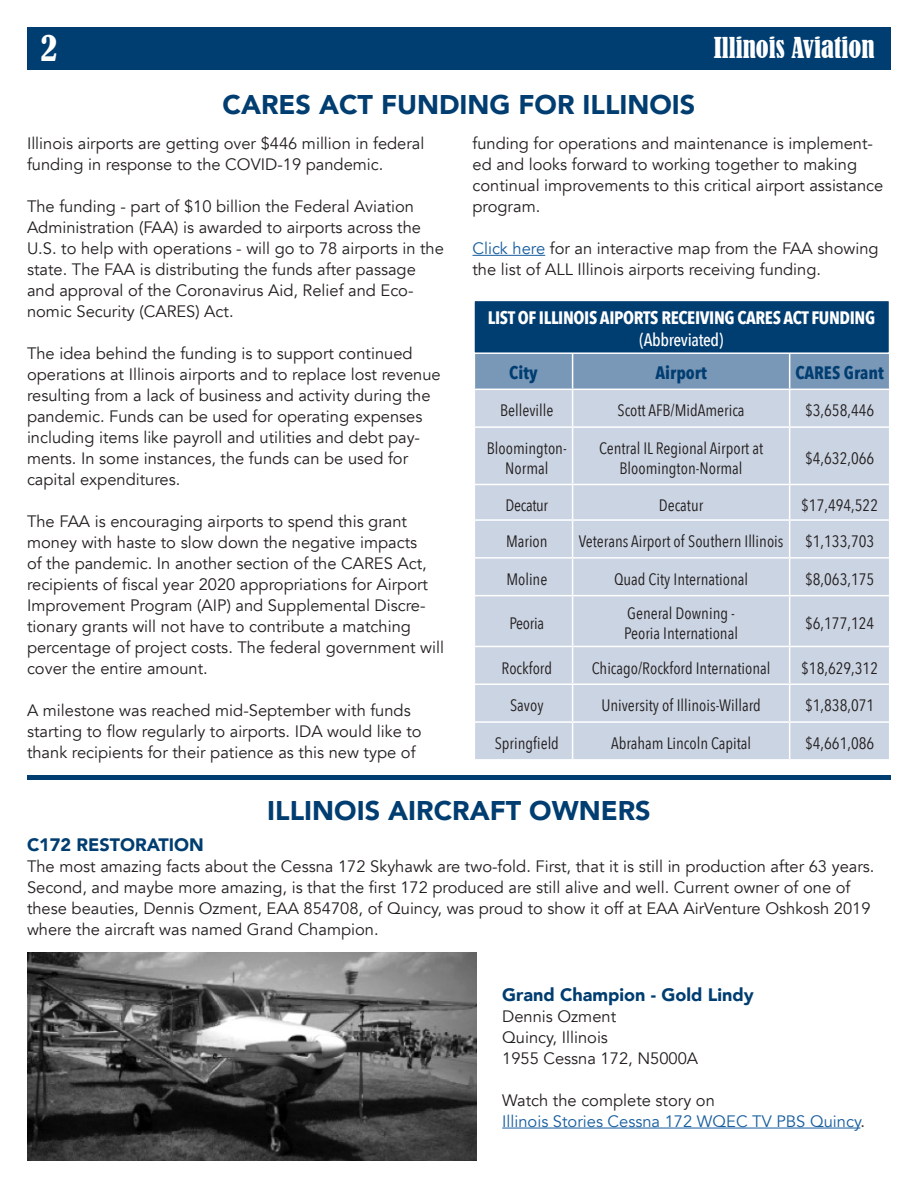
<style>
.page{position:relative;width:918px;height:1188px;background:#fff}
.page>*{position:absolute;margin:0;border:0;box-sizing:border-box;transform-origin:0 0}
.t1{font:condensed 33px "Bernard";color:#fff}
.t2{font:900 27px "Avenir";color:#003d71}
.t3{font:condensed 27px "Bernard";color:#fff}
.t4{font:700 18px "Avenir Next Condensed";letter-spacing:-.02em;color:#fff}
.t5{font:900 18px "Avenir";color:#003d71}
.t6{font:700 18px "Avenir Next Condensed";color:#003d71}
.t7{font:500 18px "Avenir Next Condensed";letter-spacing:-.02em;color:#fff}
.t8{font:16.5px/21px "Avenir";color:#231f20}
.t9{font:16.5px/19.8px "Avenir Next Condensed";color:#231f20;text-align:center}
.t10{font:16.5px/21px "Avenir";color:#175d9e}
.t11{font:16.5px "Avenir Next Condensed";letter-spacing:-.02em;color:#231f20}
.s1{color:#175d9e}
.s2{color:#231f20}
</style>
<div class="page">
<div style="left:27px;top:27px;width:864px;height:42px;background:#003d71"></div>
<hr style="left:502px;top:1128px;width:358px;height:1px;background:#175d9e">
<hr style="left:472px;top:255px;width:73px;height:1px;background:#175d9e">
<div style="left:475px;top:354px;width:414px;height:35px;background:#7997b6"></div>
<div style="left:475px;top:390px;width:414px;height:369px;background:#cbd4e2"></div>
<hr style="left:572px;top:352px;width:1px;height:37px;background:#fff">
<hr style="left:789px;top:352px;width:1px;height:37px;background:#fff">
<hr style="left:572px;top:390px;width:1px;height:36px;background:#fff">
<hr style="left:789px;top:390px;width:1px;height:36px;background:#fff">
<hr style="left:474px;top:426px;width:99px;height:2px;background:#fff">
<hr style="left:573px;top:426px;width:217px;height:2px;background:#fff">
<hr style="left:572px;top:428px;width:1px;height:56px;background:#fff">
<hr style="left:790px;top:426px;width:100px;height:2px;background:#fff">
<hr style="left:789px;top:428px;width:1px;height:56px;background:#fff">
<hr style="left:474px;top:484px;width:99px;height:1px;background:#fff">
<hr style="left:573px;top:484px;width:217px;height:1px;background:#fff">
<hr style="left:572px;top:485px;width:1px;height:34px;background:#fff">
<hr style="left:790px;top:484px;width:100px;height:1px;background:#fff">
<hr style="left:789px;top:485px;width:1px;height:34px;background:#fff">
<hr style="left:474px;top:519px;width:99px;height:2px;background:#fff">
<hr style="left:573px;top:519px;width:217px;height:2px;background:#fff">
<hr style="left:572px;top:521px;width:1px;height:36px;background:#fff">
<hr style="left:790px;top:519px;width:100px;height:2px;background:#fff">
<hr style="left:789px;top:521px;width:1px;height:36px;background:#fff">
<hr style="left:474px;top:557px;width:99px;height:2px;background:#fff">
<hr style="left:573px;top:557px;width:217px;height:2px;background:#fff">
<hr style="left:572px;top:559px;width:1px;height:36px;background:#fff">
<hr style="left:790px;top:557px;width:100px;height:2px;background:#fff">
<hr style="left:789px;top:559px;width:1px;height:36px;background:#fff">
<hr style="left:474px;top:595px;width:99px;height:1px;background:#fff">
<hr style="left:573px;top:595px;width:217px;height:1px;background:#fff">
<hr style="left:572px;top:596px;width:1px;height:50px;background:#fff">
<hr style="left:790px;top:595px;width:100px;height:1px;background:#fff">
<hr style="left:789px;top:596px;width:1px;height:50px;background:#fff">
<hr style="left:474px;top:646px;width:99px;height:1px;background:#fff">
<hr style="left:573px;top:646px;width:217px;height:1px;background:#fff">
<hr style="left:572px;top:647px;width:1px;height:37px;background:#fff">
<hr style="left:790px;top:646px;width:100px;height:1px;background:#fff">
<hr style="left:789px;top:647px;width:1px;height:37px;background:#fff">
<hr style="left:474px;top:684px;width:99px;height:1px;background:#fff">
<hr style="left:573px;top:684px;width:217px;height:1px;background:#fff">
<hr style="left:572px;top:685px;width:1px;height:36px;background:#fff">
<hr style="left:790px;top:684px;width:100px;height:1px;background:#fff">
<hr style="left:789px;top:685px;width:1px;height:36px;background:#fff">
<hr style="left:474px;top:721px;width:99px;height:2px;background:#fff">
<hr style="left:573px;top:721px;width:217px;height:2px;background:#fff">
<hr style="left:572px;top:723px;width:1px;height:36px;background:#fff">
<hr style="left:790px;top:721px;width:100px;height:2px;background:#fff">
<hr style="left:789px;top:723px;width:1px;height:36px;background:#fff">
<div style="left:473px;top:300px;width:417px;height:54px;background:#003d71;border:2px solid #fff"></div>
<div style="left:27px;top:775px;width:864px;height:5px;background:#003d71"></div>
<img style="left:27px;top:953px;width:449px;height:208px">
<p class="t1" style="left:41px;top:29px;width:18px">2</p>
<p class="t3" style="left:714px;top:32px;width:162px">Illinois Aviation</p>
<p class="t2" style="left:223px;top:81px;width:474px">CARES ACT FUNDING FOR ILLINOIS</p>
<p class="t8" style="left:27px;top:133px;width:399px">Illinois airports are getting over $446 million in federal funding in response to the COVID-19 pandemic.</p>
<p class="t8" style="left:27px;top:196px;width:418px">The funding - part of $10 billion the Federal Aviation Administration (FAA) is awarded to airports across the U.S. to help with operations - will go to 78 airports in the state. The FAA is distributing the funds after passage and approval of the Coronavirus Aid, Relief and Eco&shy;nomic Security (CARES) Act.</p>
<p class="t8" style="left:27px;top:343px;width:415px">The idea behind the funding is to support continued operations at Illinois airports and to replace lost revenue resulting from a lack of business and activity during the pandemic. Funds can be used for operating expenses including items like payroll and utilities and debt pay&shy;ments. In some instances, the funds can be used for capital expenditures.</p>
<p class="t8" style="left:27px;top:511px;width:419px">The FAA is encouraging airports to spend this grant money with haste to slow down the negative impacts<br>of the pandemic. In another section of the CARES Act, recipients of fiscal year 2020 appropriations for Airport Improvement Program (AIP) and Supplemental Discre&shy;tionary grants will not have to contribute a matching percentage of project costs. The federal government will cover the entire amount.</p>
<p class="t8" style="left:27px;top:700px;width:396px">A milestone was reached mid-September with funds starting to flow regularly to airports. IDA would like to thank recipients for their patience as this new type of</p>
<p class="t8" style="left:472px;top:133px;width:412px">funding for operations and maintenance is implement&shy;ed and looks forward to working together to making continual improvements to this critical airport assistance program.</p>
<p class="t8" style="left:472px;top:238px;width:408px"><span class="s1">Click here</span> for an interactive map from the FAA showing the list of ALL Illinois airports receiving funding.</p>
<p class="t4" style="left:488px;top:307px;width:389px">LIST OF ILLINOIS AIPORTS RECEIVING CARES ACT FUNDING</p>
<p class="t7" style="left:640px;top:328px;width:85px">(Abbreviated)</p>
<p class="t6" style="left:509px;top:362px;width:30px">City</p>
<p class="t6" style="left:656px;top:362px;width:53px">Airport</p>
<p class="t6" style="left:795px;top:362px;width:90px">CARES Grant</p>
<p class="t9" style="left:500px;top:400px;width:55px">Belleville</p>
<p class="t9" style="left:618px;top:400px;width:129px">Scott AFB/MidAmerica</p>
<p class="t9" style="left:805px;top:400px;width:71px">$3,658,446</p>
<p class="t9" style="left:487px;top:438px;width:81px">Bloomington-</p>
<p class="t9" style="left:505px;top:457px;width:45px">Normal</p>
<p class="t9" style="left:599px;top:438px;width:166px">Central IL Regional Airport at<br>Bloomington-Normal</p>
<p class="t9" style="left:805px;top:448px;width:71px">$4,632,066</p>
<p class="t11" style="left:506px;top:491px;width:44px">Decatur</p>
<p class="t9" style="left:659px;top:494px;width:46px">Decatur</p>
<p class="t9" style="left:801px;top:494px;width:78px">$17,494,522</p>
<p class="t9" style="left:506px;top:531px;width:43px">Marion</p>
<p class="t9" style="left:579px;top:531px;width:206px">Veterans Airport of Southern Illinois</p>
<p class="t9" style="left:805px;top:531px;width:71px">$1,133,703</p>
<p class="t9" style="left:506px;top:569px;width:43px">Moline</p>
<p class="t9" style="left:614px;top:569px;width:136px">Quad City International</p>
<p class="t9" style="left:805px;top:569px;width:71px">$8,063,175</p>
<p class="t9" style="left:510px;top:613px;width:36px">Peoria</p>
<p class="t9" style="left:624px;top:603px;width:115px;text-align:left">General Downing -<br>Peoria International</p>
<p class="t9" style="left:805px;top:613px;width:71px">$6,177,124</p>
<p class="t9" style="left:502px;top:657px;width:52px">Rockford</p>
<p class="t9" style="left:592px;top:657px;width:180px">Chicago/Rockford International</p>
<p class="t9" style="left:801px;top:657px;width:78px">$18,629,312</p>
<p class="t9" style="left:510px;top:695px;width:35px">Savoy</p>
<p class="t9" style="left:601px;top:695px;width:161px">University of Illinois-Willard</p>
<p class="t9" style="left:805px;top:695px;width:71px">$1,838,071</p>
<p class="t9" style="left:495px;top:733px;width:66px">Springfield</p>
<p class="t9" style="left:611px;top:733px;width:142px">Abraham Lincoln Capital</p>
<p class="t9" style="left:805px;top:733px;width:71px">$4,661,086</p>
<p class="t2" style="left:267px;top:787px;width:385px">ILLINOIS AIRCRAFT OWNERS</p>
<p class="t5" style="left:27px;top:829px;width:178px">C172 RESTORATION</p>
<p class="t8" style="left:27px;top:856px;width:849px">The most amazing facts about the Cessna 172 Skyhawk are two-fold. First, that it is still in production after 63 years.<br>Second, and maybe more amazing, is that the first 172 produced are still alive and well. Current owner of one of these beauties, Dennis Ozment, EAA 854708, of Quincy, was proud to show it off at EAA AirVenture Oshkosh 2019 where the aircraft was named Grand Champion.</p>
<p class="t5" style="left:502px;top:979px;width:253px">Grand Champion - Gold Lindy</p>
<p class="t8" style="left:502px;top:1006px;width:115px">Dennis Ozment</p>
<p class="t8" style="left:502px;top:1027px;width:107px">Quincy, Illinois</p>
<p class="t8" style="left:502px;top:1048px;width:198px">1955 Cessna 172, N5000A</p>
<p class="t10" style="left:502px;top:1090px;width:364px"><span class="s2">Watch the complete story on<br></span>Illinois Stories Cessna 172 WQEC TV PBS Quincy<span class="s2">.</span></p>
</div>
